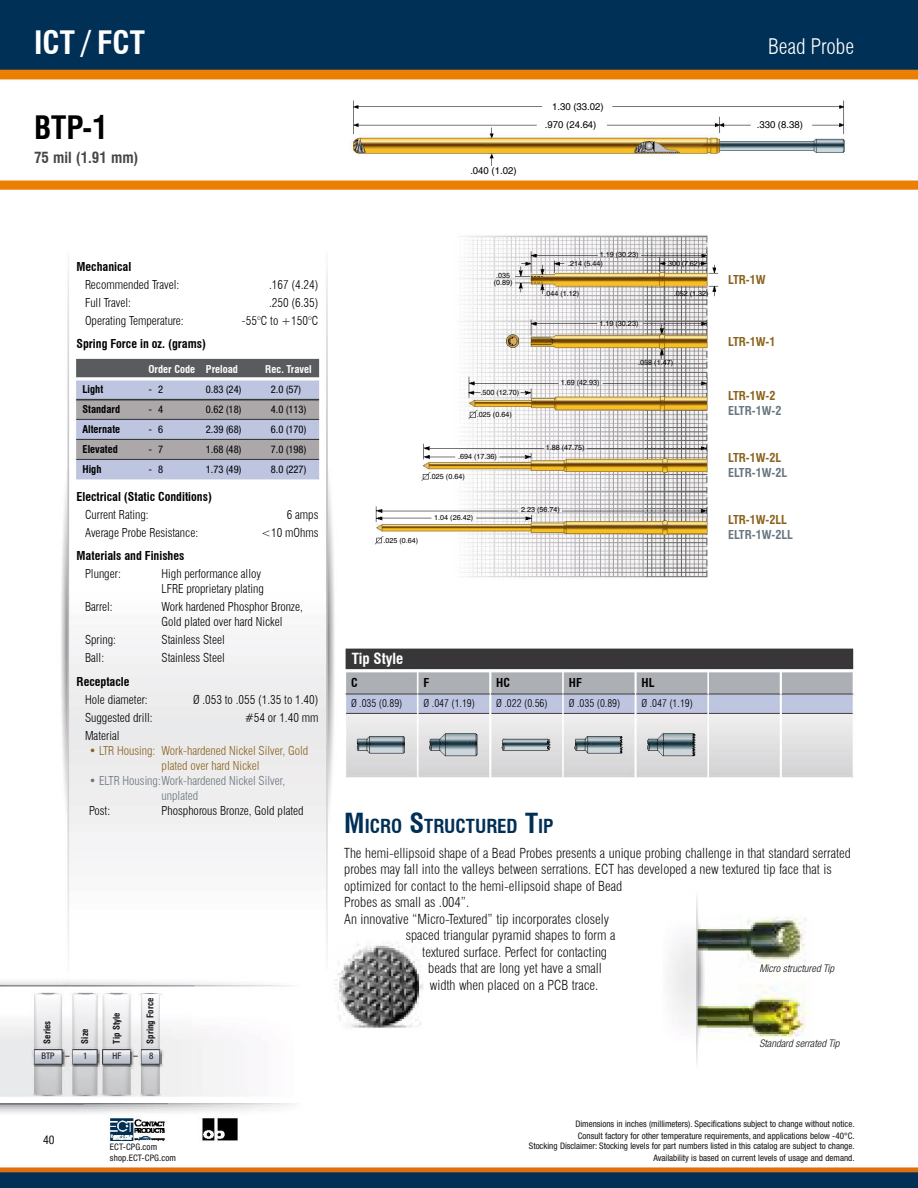
<style>
.page{position:relative;width:918px;height:1188px;background:#fff}
.page>*{position:absolute;margin:0;border:0;box-sizing:border-box;transform-origin:0 0}
.t1{font:700 condensed 31.5px "Swiss 721 BT";color:#fff}
.t2{font:700 condensed 31.5px "Swiss 721 BT";color:#000}
.t3{font:300 condensed 21px "Swiss 721 BT";color:#fff}
.t4{font:700 condensed 18.9px "Swiss 721 BT";color:#002f56}
.t5{font:700 condensed 15px "Swiss 721 BT";color:#464749}
.t6{font:700 condensed 15px "Swiss 721 BT";color:#fff}
.t7{font:300 condensed 13.5px "Swiss 721 BT";color:#141215}
.t8{font:300 condensed 12px/15px "Swiss 721 BT";color:#000}
.t9{font:700 condensed 12px "Swiss 721 BT";color:#000}
.t10{font:300 condensed 12px/15px "Swiss 721 BT";color:#8a621b}
.t11{font:300 condensed 12px/15px "Swiss 721 BT";color:#68767f}
.t12{font:700 condensed 12px "Swiss 721 BT";color:#8a621b}
.t13{font:700 condensed 12px "Swiss 721 BT";color:#68767f}
.t14{font:condensed 12px "Helvetica Neue LT Std";color:#141215}
.t15{font:condensed 10.5px "Helvetica Neue LT Std";color:#000}
.t16{font:300 condensed 10.5px "Swiss 721 BT";color:#000}
.t17{font:italic 300 condensed 10.5px "Helvetica Neue LT Std";color:#141215}
.t18{font:700 condensed 10.5px "Swiss 721 BT";color:#000}
.t19{font:700 condensed 10.5px "Swiss 721 BT";color:#fff}
.t20{font:9.6px "Helvetica";color:#000}
.t21{font:condensed 9px/11.9px "Helvetica Neue LT Std";color:#141215}
.t22{font:700 condensed 9px "Swiss 721 BT";color:#141215}
.t23{font:condensed 8.85px "Helvetica";color:#000}
.t24{font:7.2px/7.5px "Helvetica";color:#000;text-align:center}
.s1{font-size:27px}
</style>
<div class="page">
<img style="left:0;top:1px;width:918px;height:1186px">
<h1 class="t1" style="left:34px;top:23px;width:113px">ICT / FCT</h1>
<h1 class="t2" style="left:34px;top:109px;width:76px">BTP-1</h1>
<p class="t5" style="left:34px;top:148px;width:106px">75 mil (1.91 mm)</p>
<p class="t20" style="left:470px;top:165px;width:48px">.040 (1.02)</p>
<p class="t20" style="left:552px;top:101px;width:53px">1.30 (33.02)</p>
<h2 class="t3" style="left:768px;top:33px;width:87px">Bead Probe</h2>
<p class="t20" style="left:545px;top:119px;width:53px">.970 (24.64)</p>
<p class="t20" style="left:757px;top:119px;width:48px">.330 (8.38)</p>
<p class="t9" style="left:77px;top:259px;width:56px">Mechanical</p>
<p class="t8" style="left:85px;top:277px;width:96px">Recommended Travel:</p>
<p class="t8" style="left:269px;top:277px;width:51px">.167 (4.24)</p>
<p class="t8" style="left:85px;top:295px;width:48px">Full Travel:</p>
<p class="t8" style="left:269px;top:295px;width:51px">.250 (6.35)</p>
<p class="t8" style="left:85px;top:313px;width:100px">Operating Temperature:</p>
<p class="t8" style="left:242px;top:313px;width:78px">-55°C to +150°C</p>
<p class="t9" style="left:77px;top:337px;width:131px">Spring Force in oz. (grams)</p>
<p class="t19" style="left:148px;top:363px;width:91px">Order Code Preload</p>
<p class="t19" style="left:265px;top:363px;width:48px">Rec. Travel</p>
<p class="t18" style="left:82px;top:383px;width:22px">Light</p>
<p class="t15" style="left:148px;top:383px;width:16px">- 2</p>
<p class="t15" style="left:206px;top:383px;width:37px">0.83 (24)</p>
<p class="t15" style="left:271px;top:383px;width:32px">2.0 (57)</p>
<p class="t18" style="left:82px;top:403px;width:39px">Standard</p>
<p class="t15" style="left:148px;top:403px;width:16px">- 4</p>
<p class="t15" style="left:206px;top:403px;width:37px">0.62 (18)</p>
<p class="t15" style="left:271px;top:403px;width:37px">4.0 (113)</p>
<p class="t18" style="left:82px;top:423px;width:39px">Alternate</p>
<p class="t15" style="left:148px;top:423px;width:16px">- 6</p>
<p class="t15" style="left:206px;top:423px;width:37px">2.39 (68)</p>
<p class="t15" style="left:271px;top:423px;width:37px">6.0 (170)</p>
<p class="t18" style="left:82px;top:443px;width:37px">Elevated</p>
<p class="t15" style="left:148px;top:443px;width:16px">- 7</p>
<p class="t15" style="left:206px;top:443px;width:37px">1.68 (48)</p>
<p class="t15" style="left:271px;top:443px;width:37px">7.0 (198)</p>
<p class="t18" style="left:82px;top:463px;width:21px">High</p>
<p class="t15" style="left:148px;top:463px;width:16px">- 8</p>
<p class="t15" style="left:206px;top:463px;width:37px">1.73 (49)</p>
<p class="t15" style="left:271px;top:463px;width:37px">8.0 (227)</p>
<p class="t9" style="left:77px;top:489px;width:137px">Electrical (Static Conditions)</p>
<p class="t8" style="left:85px;top:507px;width:65px">Current Rating:</p>
<p class="t8" style="left:287px;top:507px;width:33px">6 amps</p>
<p class="t8" style="left:85px;top:525px;width:115px">Average Probe Resistance:</p>
<p class="t8" style="left:261px;top:525px;width:59px">&lt;10 mOhms</p>
<p class="t9" style="left:77px;top:548px;width:109px">Materials and Finishes</p>
<p class="t8" style="left:85px;top:566px;width:37px">Plunger:</p>
<p class="t8" style="left:162px;top:566px;width:104px">High performance alloy<br>LFRE proprietary plating</p>
<p class="t8" style="left:85px;top:599px;width:29px">Barrel:</p>
<p class="t8" style="left:162px;top:599px;width:143px">Work hardened Phosphor Bronze,<br>Gold plated over hard Nickel</p>
<p class="t8" style="left:85px;top:632px;width:33px">Spring:</p>
<p class="t8" style="left:162px;top:632px;width:65px">Stainless Steel</p>
<p class="t8" style="left:85px;top:650px;width:21px">Ball:</p>
<p class="t8" style="left:162px;top:650px;width:65px">Stainless Steel</p>
<p class="t9" style="left:77px;top:674px;width:55px">Receptacle</p>
<p class="t8" style="left:85px;top:692px;width:64px">Hole diameter:</p>
<p class="t8" style="left:193px;top:692px;width:127px">Ø .053 to .055 (1.35 to 1.40)</p>
<p class="t8" style="left:85px;top:710px;width:69px">Suggested drill:</p>
<p class="t8" style="left:245px;top:710px;width:75px">#54 or 1.40 mm</p>
<p class="t8" style="left:85px;top:728px;width:36px">Material</p>
<p class="t10" style="left:162px;top:743px;width:148px;text-indent:-72px">• LTR Housing: Work-hardened Nickel Silver, Gold plated over hard Nickel</p>
<p class="t11" style="left:162px;top:773px;width:125px;text-indent:-72px">• ELTR Housing: Work-hardened Nickel Silver, unplated</p>
<p class="t8" style="left:89px;top:803px;width:22px">Post:</p>
<p class="t8" style="left:162px;top:803px;width:144px">Phosphorous Bronze, Gold plated</p>
<p class="t22" style="left:42px;top:1044px;width:24px;rotate:-90deg">Series</p>
<p class="t22" style="left:79px;top:1044px;width:16px;rotate:-90deg">Size</p>
<p class="t22" style="left:111px;top:1044px;width:33px;rotate:-90deg">Tip Style</p>
<p class="t22" style="left:145px;top:1044px;width:47px;rotate:-90deg">Spring Force</p>
<p class="t21" style="left:41px;top:1050px;width:15px">BTP</p>
<p class="t21" style="left:83px;top:1050px;width:6px">1</p>
<p class="t21" style="left:113px;top:1050px;width:10px">HF</p>
<p class="t21" style="left:149px;top:1050px;width:6px">8</p>
<p class="t23" style="left:65px;top:1050px;width:6px">–</p>
<p class="t23" style="left:134px;top:1050px;width:6px">–</p>
<p class="t14" style="left:43px;top:1133px;width:13px">40</p>
<p class="t21" style="left:110px;top:1142px;width:68px;line-height:10.4px">ECT-CPG.com shop.ECT-CPG.com</p>
<p class="t24" style="left:383px;top:536px;width:36px">.025 (0.64)</p>
<p class="t24" style="left:494px;top:272px;width:20px">.035 (0.89)</p>
<p class="t24" style="left:481px;top:388px;width:40px">.500 (12.70)</p>
<p class="t24" style="left:477px;top:411px;width:36px">.025 (0.64)</p>
<p class="t24" style="left:458px;top:453px;width:40px">.694 (17.36)</p>
<p class="t24" style="left:430px;top:473px;width:36px">.025 (0.64)</p>
<p class="t24" style="left:600px;top:251px;width:40px">1.19 (30.23)</p>
<p class="t24" style="left:568px;top:259px;width:36px">.214 (5.44)</p>
<p class="t24" style="left:666px;top:259px;width:35px">.300 (7.62)</p>
<p class="t24" style="left:544px;top:289px;width:36px">.044 (1.12)</p>
<p class="t24" style="left:600px;top:319px;width:40px">1.19 (30.23)</p>
<p class="t24" style="left:674px;top:289px;width:36px">.052 (1.32)</p>
<p class="t24" style="left:638px;top:358px;width:36px">.058 (1.47)</p>
<p class="t24" style="left:561px;top:378px;width:40px">1.69 (42.93)</p>
<p class="t24" style="left:546px;top:443px;width:40px">1.88 (47.75)</p>
<p class="t24" style="left:434px;top:514px;width:40px">1.04 (26.42)</p>
<p class="t24" style="left:521px;top:506px;width:40px">2.23 (56.74)</p>
<p class="t12" style="left:728px;top:272px;width:39px">LTR-1W</p>
<p class="t12" style="left:728px;top:334px;width:49px">LTR-1W-1</p>
<p class="t12" style="left:728px;top:388px;width:49px">LTR-1W-2</p>
<p class="t13" style="left:728px;top:403px;width:55px">ELTR-1W-2</p>
<p class="t12" style="left:728px;top:450px;width:55px">LTR-1W-2L</p>
<p class="t13" style="left:728px;top:465px;width:61px">ELTR-1W-2L</p>
<p class="t12" style="left:728px;top:512px;width:61px">LTR-1W-2LL</p>
<p class="t13" style="left:728px;top:527px;width:66px">ELTR-1W-2LL</p>
<p class="t6" style="left:352px;top:649px;width:53px">Tip Style</p>
<p class="t9" style="left:351px;top:676px;width:8px">C</p>
<p class="t9" style="left:424px;top:676px;width:7px">F</p>
<p class="t9" style="left:496px;top:676px;width:15px">HC</p>
<p class="t9" style="left:569px;top:676px;width:15px">HF</p>
<p class="t9" style="left:642px;top:676px;width:15px">HL</p>
<p class="t16" style="left:351px;top:697px;width:53px">Ø .035 (0.89)</p>
<p class="t16" style="left:424px;top:697px;width:53px">Ø .047 (1.19)</p>
<p class="t16" style="left:496px;top:697px;width:53px">Ø .022 (0.56)</p>
<p class="t16" style="left:569px;top:697px;width:53px">Ø .035 (0.89)</p>
<p class="t16" style="left:642px;top:697px;width:53px">Ø .047 (1.19)</p>
<h3 class="t4" style="left:344px;top:814px;width:211px"><span class="s1">M</span>ICRO <span class="s1">S</span>TRUCTURED <span class="s1">T</span>IP</h3>
<p class="t7" style="left:344px;top:845px;width:508px">The hemi-ellipsoid shape of a Bead Probes presents a unique probing challenge in that standard serrated</p>
<p class="t7" style="left:344px;top:861px;width:489px">probes may fall into the valleys between serrations. ECT has developed a new textured tip face that is</p>
<p class="t7" style="left:344px;top:878px;width:280px">optimized for contact to the hemi-ellipsoid shape of Bead</p>
<p class="t7" style="left:344px;top:894px;width:127px">Probes as small as .004”.</p>
<p class="t7" style="left:344px;top:911px;width:267px">An innovative “Micro-Textured” tip incorporates closely</p>
<p class="t7" style="left:406px;top:927px;width:211px">spaced triangular pyramid shapes to form a</p>
<p class="t7" style="left:422px;top:944px;width:186px">textured surface. Perfect for contacting</p>
<p class="t7" style="left:428px;top:960px;width:175px">beads that are long yet have a small</p>
<p class="t7" style="left:430px;top:977px;width:170px">width when placed on a PCB trace.</p>
<p class="t17" style="left:759px;top:962px;width:76px">Micro structured Tip</p>
<p class="t17" style="left:759px;top:1037px;width:82px">Standard serrated Tip</p>
<p class="t21" style="left:575px;top:1118px;width:281px">Dimensions in inches (millimeters). Specifications subject to change without notice.<br>Consult factory for other temperature requirements, and applications below -40°C.</p>
<p class="t21" style="left:529px;top:1140px;width:327px;text-align:right">Stocking Disclaimer: Stocking levels for part numbers listed in this catalog are subject to change.<br>Availability is based on current levels of usage and demand.</p>
</div>
